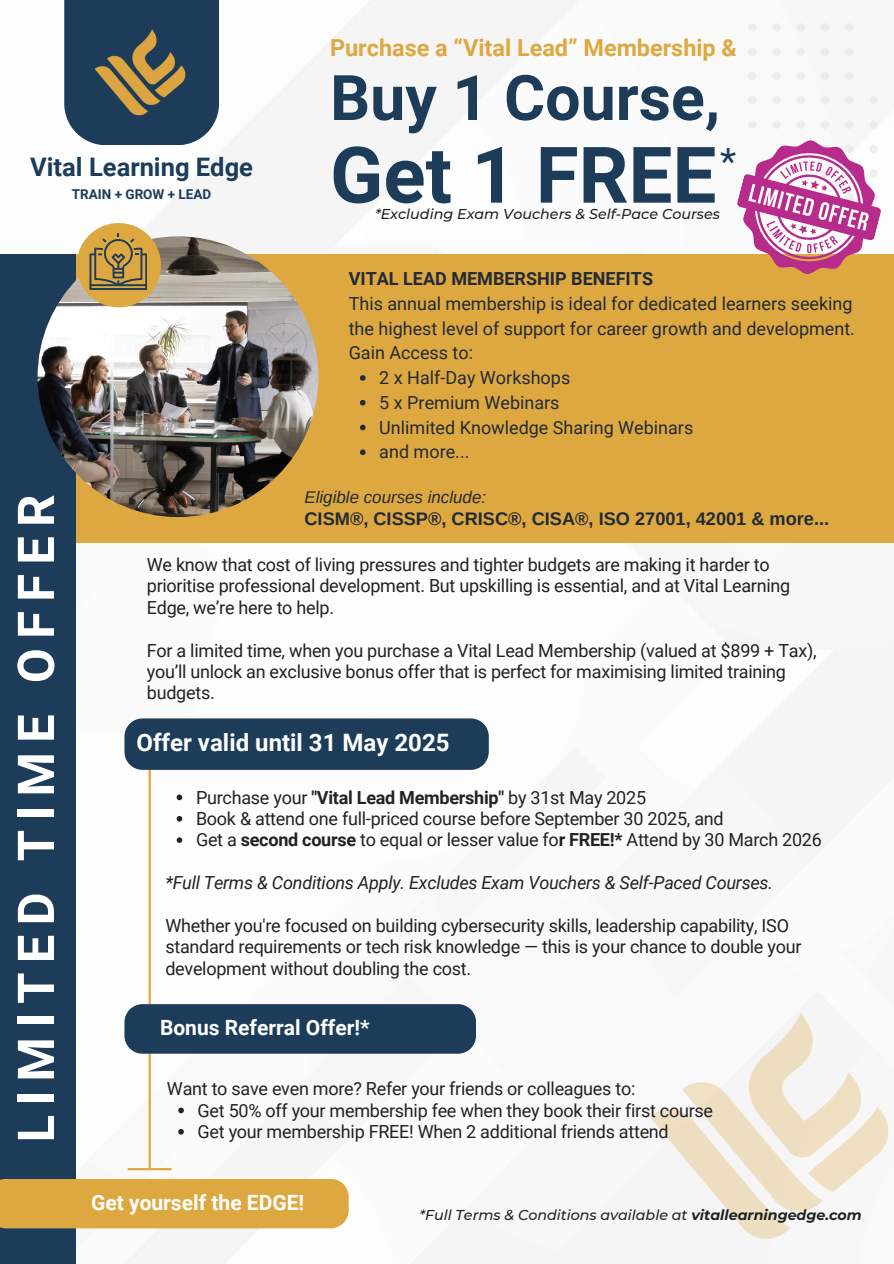
<style>
.page{position:relative;width:894px;height:1264px;background:#fff}
.page>*{position:absolute;margin:0;border:0;box-sizing:border-box;transform-origin:0 0}
.t1{font:700 78.15px "Roboto";color:#1c3c5a}
.t2{font:700 62.7px "Roboto";color:#1c3c5a}
.t3{font:700 50.7px "Roboto";letter-spacing:.18em;color:#fff}
.t4{font:37.5px "Roboto";color:#1c3c5a}
.t5{font:700 25.5px "Roboto";color:#1c3c5a}
.t6{font:700 24px "Roboto";color:#fff}
.t7{font:700 23.4px "Roboto";color:#dea841}
.t8{font:700 21px "Roboto";color:#fff}
.t9{font:700 18.15px "Arimo";color:#222a35}
.t10{font:18px/21.5px "Roboto";letter-spacing:-.015em;color:#222}
.t11{font:18px/24.8px "Roboto";color:#222a35}
.t12{font:italic 18px "Roboto";letter-spacing:-.015em;color:#222}
.t13{font:italic 16.95px "Arimo";color:#222a35}
.t14{font:italic 500 14.25px "Montserrat";color:#222}
.t15{font:700 13.5px "Roboto";color:#1c3c5a}
.s1{font-weight:700}
</style>
<div class="page">
<img style="left:75px;top:0;width:818px;height:1263px">
<div style="left:55px;top:254px;width:838px;height:288px;background:#dea841"></div>
<div style="left:0;top:254px;width:75px;height:1009px;background:#1c3c5a"></div>
<img style="left:38px;top:236px;width:280px;height:281px;border-radius:50%">
<svg style="left:77px;top:223px;width:84px;height:84px"></svg>
<svg style="left:747px;top:23px;width:9px;height:9px"></svg>
<svg style="left:772px;top:23px;width:8px;height:9px"></svg>
<svg style="left:796px;top:23px;width:8px;height:9px"></svg>
<svg style="left:820px;top:23px;width:9px;height:9px"></svg>
<svg style="left:844px;top:23px;width:9px;height:9px"></svg>
<svg style="left:747px;top:48px;width:9px;height:8px"></svg>
<svg style="left:772px;top:48px;width:8px;height:8px"></svg>
<svg style="left:796px;top:48px;width:8px;height:8px"></svg>
<svg style="left:820px;top:48px;width:9px;height:8px"></svg>
<svg style="left:844px;top:48px;width:9px;height:8px"></svg>
<svg style="left:747px;top:72px;width:9px;height:8px"></svg>
<svg style="left:772px;top:72px;width:8px;height:8px"></svg>
<svg style="left:796px;top:72px;width:8px;height:8px"></svg>
<svg style="left:820px;top:72px;width:9px;height:8px"></svg>
<svg style="left:844px;top:72px;width:9px;height:8px"></svg>
<svg style="left:747px;top:96px;width:9px;height:8px"></svg>
<svg style="left:772px;top:96px;width:8px;height:8px"></svg>
<svg style="left:796px;top:96px;width:8px;height:8px"></svg>
<svg style="left:820px;top:96px;width:9px;height:8px"></svg>
<svg style="left:844px;top:96px;width:9px;height:8px"></svg>
<svg style="left:869px;top:96px;width:8px;height:8px"></svg>
<svg style="left:723px;top:120px;width:171px;height:169px"></svg>
<svg style="left:360px;top:375px;width:5px;height:6px"></svg>
<svg style="left:360px;top:400px;width:5px;height:5px"></svg>
<svg style="left:360px;top:424px;width:5px;height:6px"></svg>
<svg style="left:360px;top:449px;width:5px;height:6px"></svg>
<hr style="left:148px;top:729px;width:3px;height:440px;background:#dea841">
<div style="left:124px;top:718px;width:364px;height:51px;background:#1c3c5a"></div>
<div style="left:124px;top:1004px;width:352px;height:49px;background:#1c3c5a"></div>
<hr style="left:128px;top:1167px;width:43px;height:3px;background:#dea841">
<div style="left:0;top:1178px;width:348px;height:50px;background:#dea841"></div>
<img style="left:630px;top:956px;width:263px;height:307px">
<svg style="left:177px;top:794px;width:5px;height:6px"></svg>
<svg style="left:177px;top:816px;width:5px;height:5px"></svg>
<svg style="left:177px;top:837px;width:5px;height:6px"></svg>
<svg style="left:178px;top:1107px;width:6px;height:6px"></svg>
<svg style="left:178px;top:1128px;width:6px;height:6px"></svg>
<div style="left:64px;top:0;width:155px;height:145px;background:#1c3c5a"></div>
<img style="left:94px;top:29px;width:92px;height:87px">
<p class="t5" style="left:30px;top:152px;width:224px">Vital Learning Edge</p>
<p class="t15" style="left:72px;top:186px;width:141px">TRAIN + GROW + LEAD</p>
<h1 class="t7" style="left:330px;top:34px;width:408px">Purchase a “Vital Lead” Membership &amp;</h1>
<p class="t2" style="left:330px;top:62px;width:391px">Buy 1 Course,</p>
<h3 class="t1" style="left:330px;top:130px;width:387px">Get 1 FREE</h3>
<p class="t4" style="left:719px;top:140px;width:18px">*</p>
<p class="t14" style="left:375px;top:205px;width:346px">*Excluding Exam Vouchers &amp; Self-Pace Courses</p>
<p class="t3" style="left:7px;top:1142px;width:649px;rotate:-90deg">LIMITED TIME OFFER</p>
<p class="t11" style="left:348px;top:266px;width:507px"><span class="s1">VITAL LEAD MEMBERSHIP BENEFITS<br></span>This annual membership is ideal for dedicated learners seeking the highest level of support for career growth and development.<br>Gain Access to:</p>
<p class="t11" style="left:379px;top:365px;width:192px">2 x Half-Day Workshops</p>
<p class="t11" style="left:379px;top:390px;width:182px">5 x Premium Webinars</p>
<p class="t11" style="left:379px;top:415px;width:315px">Unlimited Knowledge Sharing Webinars</p>
<h3 class="t11" style="left:379px;top:440px;width:92px">and more...</h3>
<p class="t13" style="left:304px;top:487px;width:183px">Eligible courses include:</p>
<p class="t9" style="left:304px;top:508px;width:526px">CISM®, CISSP®, CRISC®, CISA®, ISO 27001, 42001 &amp; more...</p>
<p class="t10" style="left:147px;top:554px;width:644px">We know that cost of living pressures and tighter budgets are making it harder to prioritise professional development. But upskilling is essential, and at Vital Learning<br>Edge, we’re here to help.</p>
<h5 class="t10" style="left:147px;top:639px;width:671px">For a limited time, when you purchase a Vital Lead Membership (valued at $899 + Tax), you’ll unlock an exclusive bonus offer that is perfect for maximising limited training budgets.</h5>
<p class="t6" style="left:136px;top:728px;width:314px">Offer valid until 31 May 2025</p>
<p class="t10" style="left:196px;top:786px;width:451px">Purchase your <span class="s1">"Vital Lead Membership"</span> by 31st May 2025</p>
<p class="t10" style="left:196px;top:808px;width:529px">Book &amp; attend one full-priced course before September 30 2025, and</p>
<p class="t10" style="left:196px;top:829px;width:627px">Get a <span class="s1">second course</span> to equal or lesser value fo<span class="s1">r FREE!*</span> Attend by 30 March 2026</p>
<p class="t12" style="left:165px;top:872px;width:609px">*Full Terms &amp; Conditions Apply. Excludes Exam Vouchers &amp; Self-Paced Courses.</p>
<h5 class="t10" style="left:165px;top:915px;width:637px">Whether you're focused on building cybersecurity skills, leadership capability, ISO standard requirements or tech risk knowledge — this is your chance to double your development without doubling the cost.</h5>
<p class="t8" style="left:160px;top:1015px;width:211px">Bonus Referral Offer!*</p>
<h5 class="t10" style="left:167px;top:1078px;width:470px">Want to save even more? Refer your friends or colleagues to:</h5>
<h5 class="t10" style="left:197px;top:1099px;width:517px">Get 50% off your membership fee when they book their first course</h5>
<h3 class="t10" style="left:197px;top:1121px;width:472px">Get your membership FREE! When 2 additional friends attend</h3>
<p class="t8" style="left:91px;top:1190px;width:214px">Get yourself the EDGE!</p>
<p class="t14" style="left:419px;top:1206px;width:444px">*Full Terms &amp; Conditions available at <span class="s1">vitallearningedge.com</span></p>
</div>
